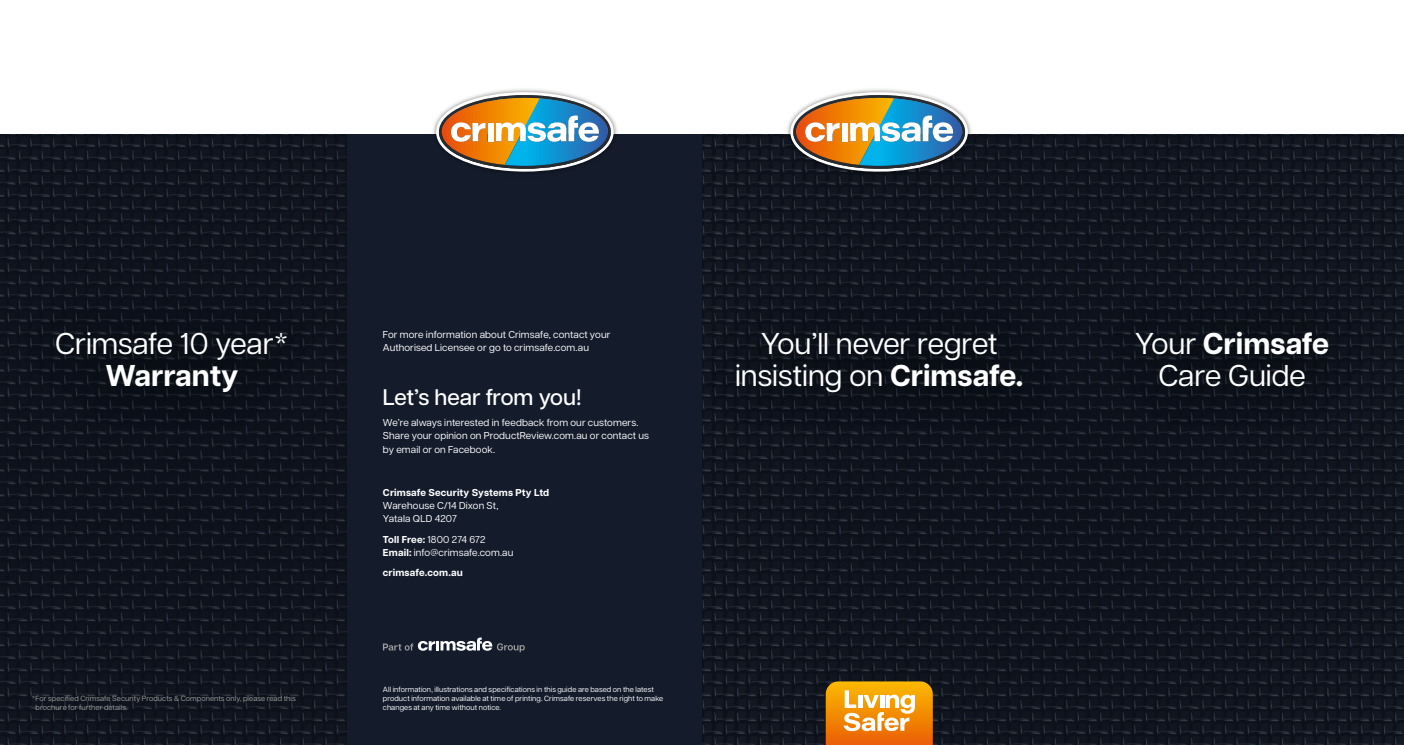
<style>
.page{position:relative;width:1404px;height:745px;background:#fff}
.page>*{position:absolute;margin:0;border:0;box-sizing:border-box;transform-origin:0 0}
.t1{font:30px/32.5px "Articulat CF";color:#fff;text-align:center}
.t2{font:500 22.5px "Articulat CF";letter-spacing:-.005em;color:#fff}
.Body{font:10px/13.1px "Articulat CF";letter-spacing:.015em;color:#fff}
.Body-2{font:700 10px "Articulat CF";letter-spacing:.015em;color:#fff}
.T_Cs{font:7.5px/8.8px "Articulat CF";letter-spacing:.01em;color:#fff}
.T_Cs-2{font:7.5px/8.8px "Articulat CF";letter-spacing:.015em;color:#9d9d9c}
.s1{font-weight:700}
</style>
<div class="page">
<img style="left:0;top:135px;width:347px;height:609px">
<img style="left:702px;top:135px;width:701px;height:609px">
<div style="left:347px;top:135px;width:355px;height:609px;background:#141c2c"></div>
<div style="left:11px;top:286px;width:316px;height:150px;background:#000;opacity:.5"></div>
<div style="left:1094px;top:286px;width:279px;height:149px;background:#000;opacity:.5"></div>
<div style="left:691px;top:287px;width:372px;height:150px;background:#000;opacity:.5"></div>
<svg style="left:825px;top:681px;width:107px;height:63px;background:#ef9e30"></svg>
<svg style="left:383px;top:637px;width:141px;height:15px"></svg>
<img style="left:429px;top:89px;width:191px;height:84px">
<svg style="left:436px;top:92px;width:177px;height:79px"></svg>
<img style="left:783px;top:89px;width:191px;height:89px">
<svg style="left:790px;top:92px;width:177px;height:79px"></svg>
<p class="Body" style="left:383px;top:327px;width:229px">For more information about Crimsafe, contact your<br>Authorised Licensee or go to crimsafe.com.au</p>
<p class="t2" style="left:383px;top:380px;width:200px">Let’s hear from you!</p>
<p class="Body" style="left:383px;top:415px;width:267px">We’re always interested in feedback from our customers.<br>Share your opinion on ProductReview.com.au or contact us by email or on Facebook.</p>
<p class="t1" style="left:55px;top:325px;width:235px">Crimsafe 10 year*<br><span class="s1">Warranty</span></p>
<p class="t1" style="left:1134px;top:325px;width:195px">Your <span class="s1">Crimsafe<br></span>Care Guide</p>
<p class="t1" style="left:735px;top:325px;width:290px">You’ll never regret insisting on <span class="s1">Crimsafe.</span></p>
<p class="T_Cs-2" style="left:36px;top:692px;width:261px;text-indent:-4px">*For specified Crimsafe Security Products &amp; Components only, please read this brochure for further details.</p>
<p class="Body" style="left:383px;top:485px;width:168px"><span class="s1">Crimsafe Security Systems Pty Ltd<br></span>Warehouse C/14 Dixon St,<br>Yatala QLD 4207</p>
<p class="Body" style="left:383px;top:531px;width:132px"><span class="s1">Toll Free:</span> 1800 274 672<br><span class="s1">Email:</span> info@crimsafe.com.au</p>
<p class="Body-2" style="left:383px;top:564px;width:81px">crimsafe.com.au</p>
<p class="T_Cs" style="left:383px;top:684px;width:282px">All information, illustrations and specifications in this guide are based on the latest product information available at time of printing. Crimsafe reserves the right to make changes at any time without notice.</p>
</div>
